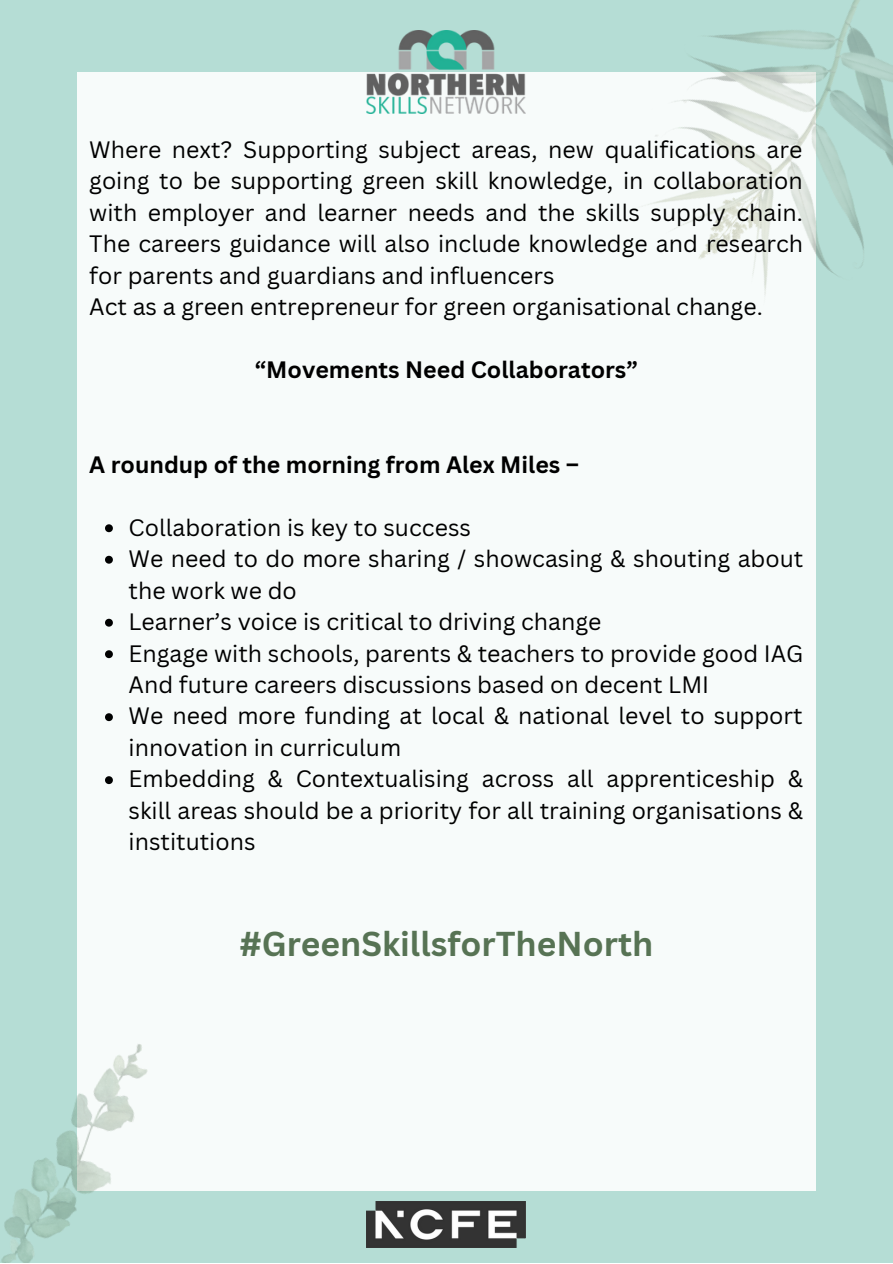
<style>
.page{position:relative;width:893px;height:1264px;background:#fff}
.page>*{position:absolute;margin:0;border:0;box-sizing:border-box;transform-origin:0 0}
.t1{font:700 33.6px "Canva Sans";color:#577354}
.t2{font:23.1px/31.5px "Canva Sans";color:#000}
.t3{font:700 23.1px "Canva Sans";color:#000}
</style>
<div class="page">
<div style="left:0;top:0;width:892px;height:1262px;background:#b5ddd5"></div>
<div style="left:77px;top:72px;width:739px;height:1118px;background:#f7fbfa"></div>
<img style="left:648px;top:0;width:244px;height:295px">
<img style="left:1px;top:1044px;width:155px;height:218px">
<img style="left:367px;top:1201px;width:158px;height:46px">
<img style="left:367px;top:30px;width:158px;height:83px">
<svg style="left:105px;top:524px;width:8px;height:8px"></svg>
<svg style="left:105px;top:556px;width:8px;height:7px"></svg>
<svg style="left:105px;top:618px;width:8px;height:8px"></svg>
<svg style="left:105px;top:650px;width:8px;height:8px"></svg>
<svg style="left:105px;top:713px;width:8px;height:8px"></svg>
<svg style="left:105px;top:776px;width:8px;height:8px"></svg>
<p class="t2" style="left:89px;top:133px;width:715px">Where next? Supporting subject areas, new qualifications are going to be supporting green skill knowledge, in collaboration with employer and learner needs and the skills supply chain.<br>The careers guidance will also include knowledge and research for parents and guardians and influencers<br>Act as a green entrepreneur for green organisational change.</p>
<p class="t3" style="left:255px;top:353px;width:384px">“Movements Need Collaborators”</p>
<p class="t3" style="left:89px;top:448px;width:491px">A roundup of the morning from Alex Miles –</p>
<p class="t2" style="left:128px;top:511px;width:676px">Collaboration is key to success<br>We need to do more sharing / showcasing &amp; shouting about the work we do<br>Learner’s voice is critical to driving change<br>Engage with schools, parents &amp; teachers to provide good IAG And future careers discussions based on decent LMI<br>We need more funding at local &amp; national level to support innovation in curriculum<br>Embedding &amp; Contextualising across all apprenticeship &amp; skill areas should be a priority for all training organisations &amp; institutions</p>
<h1 class="t1" style="left:239px;top:920px;width:415px">#GreenSkillsforTheNorth</h1>
</div>
